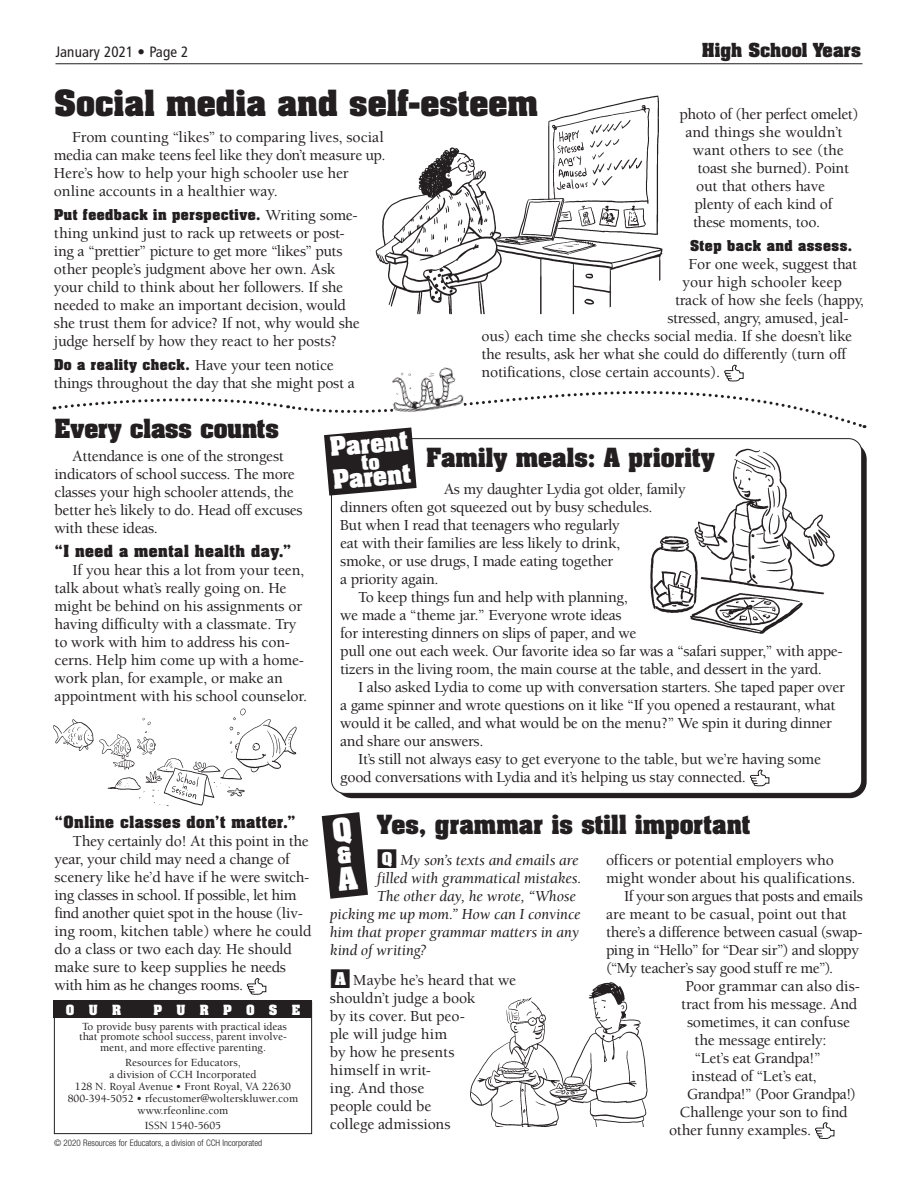
<style>
.page{position:relative;width:918px;height:1188px;background:#fff}
.page>*{position:absolute;margin:0;border:0;box-sizing:border-box;transform-origin:0 0}
.t1{font:700 30.75px "Aachen";color:#231f20}
.t2{font:700 22.5px "Aachen";color:#231f20}
.t3{font:700 22.5px "Aachen";color:#fff}
.t4{font:700 16.5px "Aachen";color:#231f20}
.t5{font:500 15.75px/18px "Berkeley Std";letter-spacing:-.02em;color:#231f20}
.t6{font:italic 15.75px "Berkeley Std";letter-spacing:-.005em;color:#231f20}
.t7{font:500 15.75px "Berkeley Std";color:#231f20}
.t8{font:condensed 15px "Frutiger LT Pro";letter-spacing:.01em;color:#231f20}
.t9{font:700 14.25px "Aachen";letter-spacing:.035em;color:#231f20}
.t10{font:700 12.75px "Aachen";letter-spacing:.04em;color:#231f20}
.t11{font:700 12px "Aachen";letter-spacing:1.195em;color:#fff}
.t12{font:500 11.25px/12px "Berkeley Std";color:#231f20;text-align:center}
.t13{font:300 condensed 9px "Helvetica Neue";color:#231f20}
.s1{font-family:"Berkeley Std";font-weight:500;font-size:15.75px}
.s2{font-family:"Aachen";font-weight:700;font-size:12.75px}
.s3{font-family:"Aachen";font-weight:700;font-style:normal;font-size:15px;color:#fff}
.s4{font-family:"Aachen";font-weight:700;font-size:15px;color:#fff}
</style>
<div class="page">
<div style="left:54px;top:1002px;width:258px;height:132px;border:1px solid #231f20"></div>
<div style="left:54px;top:1000px;width:258px;height:18px;background:#231f20"></div>
<hr style="left:56px;top:63px;width:806px;height:1px;background:#231f20">
<svg style="left:292px;top:391px;width:573px;height:38px"></svg>
<svg style="left:54px;top:398px;width:235px;height:12px"></svg>
<div style="left:336px;top:443px;width:531px;height:355px;background:#231f20;border-radius:16px"></div>
<div style="left:331px;top:439px;width:531px;height:354px;background:#fff;border-radius:13px"></div>
<svg style="left:724px;top:364px;width:20px;height:18px"></svg>
<svg style="left:247px;top:978px;width:19px;height:17px"></svg>
<svg style="left:815px;top:1122px;width:20px;height:17px"></svg>
<svg style="left:750px;top:769px;width:19px;height:18px"></svg>
<img style="left:370px;top:95px;width:293px;height:219px">
<img style="left:643px;top:438px;width:206px;height:196px">
<img style="left:470px;top:982px;width:178px;height:144px">
<img style="left:386px;top:367px;width:82px;height:59px">
<img style="left:229px;top:708px;width:68px;height:65px">
<img style="left:107px;top:758px;width:145px;height:49px">
<img style="left:99px;top:717px;width:61px;height:53px">
<img style="left:53px;top:719px;width:41px;height:32px">
<svg style="left:324px;top:428px;width:93px;height:68px"></svg>
<svg style="left:322px;top:812px;width:46px;height:87px"></svg>
<h1 class="t8" style="left:56px;top:43px;width:135px">January 2021 • Page 2</h1>
<h1 class="t4" style="left:702px;top:39px;width:161px">High School Years</h1>
<h2 class="t1" style="left:54px;top:81px;width:486px">Social media and self-esteem</h2>
<p class="t5" style="left:680px;top:105px;width:180px">photo of (her perfect omelet)</p>
<p class="t7" style="left:686px;top:124px;width:159px">and things she wouldn’t</p>
<p class="t7" style="left:693px;top:142px;width:152px">want others to see (the</p>
<p class="t5" style="left:698px;top:159px;width:153px">toast she burned). Point</p>
<p class="t5" style="left:696px;top:177px;width:131px">out that others have</p>
<p class="t5" style="left:695px;top:195px;width:139px">plenty of each kind of</p>
<p class="t5" style="left:693px;top:213px;width:129px">these moments, too.</p>
<p class="t10" style="left:690px;top:237px;width:164px">Step back and assess.</p>
<p class="t5" style="left:688px;top:255px;width:170px">For one week, suggest that</p>
<p class="t7" style="left:682px;top:274px;width:161px">your high schooler keep</p>
<p class="t5" style="left:675px;top:291px;width:190px">track of how she feels (happy,</p>
<p class="t5" style="left:668px;top:309px;width:183px">stressed, angry, amused, jeal-</p>
<p class="t5" style="left:481px;top:327px;width:372px">ous) each time she checks social media. If she doesn’t like</p>
<p class="t5" style="left:481px;top:345px;width:366px">the results, ask her what she could do differently (turn off</p>
<p class="t5" style="left:481px;top:363px;width:240px">notifications, close certain accounts).</p>
<p class="t5" style="left:54px;top:128px;width:333px;text-indent:18px">From counting “likes” to comparing lives, social media can make teens feel like they don’t measure up.<br>Here’s how to help your high schooler use her online accounts in a healthier way.</p>
<p class="t10" style="left:54px;top:205px;width:305px">Put feedback in perspective. <span class="s1">Writing some-</span></p>
<p class="t5" style="left:54px;top:224px;width:307px">thing unkind just to rack up retweets or post&shy;ing a “prettier” picture to get more “likes” puts other people’s judgment above her own. Ask your child to think about her followers. If she needed to make an important decision, would she trust them for advice? If not, why would she judge herself by how they react to her posts?</p>
<p class="t5" style="left:54px;top:356px;width:302px"><span class="s2">Do a reality check.</span> Have your teen notice things throughout the day that she might post a</p>
<h2 class="t2" style="left:55px;top:413px;width:226px">Every class counts</h2>
<p class="t5" style="left:55px;top:447px;width:250px;text-indent:18px">Attendance is one of the strongest indicators of school success. The more classes your high schooler attends, the better he’s likely to do. Head off excuses with these ideas.</p>
<p class="t9" style="left:55px;top:541px;width:238px">“I need a mental health day.”</p>
<p class="t5" style="left:55px;top:561px;width:254px;text-indent:18px">If you hear this a lot from your teen, talk about what’s really going on. He might be behind on his assignments or having difficulty with a classmate. Try to work with him to address his con&shy;cerns. Help him come up with a home&shy;work plan, for example, or make an appointment with his school counselor.</p>
<p class="t9" style="left:55px;top:812px;width:243px">“Online classes don’t matter.”</p>
<p class="t5" style="left:55px;top:833px;width:259px;text-indent:18px">They certainly do! At this point in the year, your child may need a change of scenery like he’d have if he were switch&shy;ing classes in school. If possible, let him find another quiet spot in the house (liv&shy;ing room, kitchen table) where he could do a class or two each day. He should make sure to keep supplies he needs with him as he changes rooms.</p>
<p class="t11" style="left:66px;top:1001px;width:57px">OUR</p>
<p class="t11" style="left:153px;top:1001px;width:148px">PURPOSE</p>
<p class="t12" style="left:79px;top:1021px;width:209px;line-height:10.5px">To provide busy parents with practical ideas that promote school success, parent involve&shy;ment, and more effective parenting.</p>
<p class="t12" style="left:68px;top:1057px;width:232px">Resources for Educators,<br>a division of CCH Incorporated<br>128 N. Royal Avenue • Front Royal, VA 22630<br>800-394-5052 • rfecustomer@wolterskluwer.com www.rfeonline.com</p>
<p class="t12" style="left:145px;top:1120px;width:78px">ISSN 1540-5605</p>
<p class="t13" style="left:54px;top:1137px;width:210px">© 2020 Resources for Educators, a division of CCH Incorporated</p>
<h2 class="t3" style="left:329px;top:431px;width:80px;rotate:-5deg">Parent</h2>
<h2 class="t3" style="left:331px;top:464px;width:80px;rotate:-5deg">Parent</h2>
<h2 class="t2" style="left:426px;top:441px;width:290px">Family meals: A priority</h2>
<p class="t5" style="left:444px;top:480px;width:243px">As my daughter Lydia got older, family</p>
<p class="t5" style="left:340px;top:498px;width:314px">dinners often got squeezed out by busy schedules.</p>
<p class="t5" style="left:340px;top:516px;width:281px">But when I read that teenagers who regularly</p>
<p class="t5" style="left:340px;top:534px;width:281px">eat with their families are less likely to drink,</p>
<p class="t5" style="left:340px;top:552px;width:275px">smoke, or use drugs, I made eating together</p>
<p class="t5" style="left:340px;top:570px;width:100px">a priority again.</p>
<p class="t5" style="left:358px;top:588px;width:271px">To keep things fun and help with planning,</p>
<p class="t5" style="left:340px;top:606px;width:283px">we made a “theme jar.” Everyone wrote ideas</p>
<p class="t5" style="left:340px;top:624px;width:298px">for interesting dinners on slips of paper, and we</p>
<p class="t5" style="left:340px;top:642px;width:504px">pull one out each week. Our favorite idea so far was a “safari supper,” with appe-</p>
<p class="t5" style="left:340px;top:660px;width:483px">tizers in the living room, the main course at the table, and dessert in the yard.</p>
<p class="t5" style="left:358px;top:678px;width:488px">I also asked Lydia to come up with conversation starters. She taped paper over</p>
<p class="t5" style="left:340px;top:696px;width:497px">a game spinner and wrote questions on it like “If you opened a restaurant, what</p>
<p class="t5" style="left:340px;top:714px;width:493px">would it be called, and what would be on the menu?” We spin it during dinner</p>
<p class="t5" style="left:340px;top:732px;width:145px">and share our answers.</p>
<p class="t5" style="left:358px;top:750px;width:464px">It’s still not always easy to get everyone to the table, but we’re having some</p>
<p class="t5" style="left:340px;top:768px;width:407px">good conversations with Lydia and it’s helping us stay connected.</p>
<h2 class="t2" style="left:377px;top:809px;width:375px">Yes, grammar is still important</h2>
<p class="t6" style="left:377px;top:852px;width:203px">■<span class="s3">Q</span> My son’s texts and emails are</p>
<p class="t6" style="left:377px;top:870px;width:206px">filled with grammatical mistakes.</p>
<p class="t6" style="left:377px;top:888px;width:201px">The other day, he wrote, “Whose</p>
<p class="t6" style="left:330px;top:906px;width:252px">picking me up mom.” How can I convince</p>
<p class="t6" style="left:330px;top:924px;width:251px">him that proper grammar matters in any</p>
<p class="t6" style="left:330px;top:942px;width:98px">kind of writing?</p>
<p class="t5" style="left:330px;top:971px;width:188px">■<span class="s4">A</span> Maybe he’s heard that we shouldn’t judge a book<br>by its cover. But peo-<br>ple will judge him<br>by how he presents<br>himself in writ-<br>ing. And those<br>people could be<br>college admissions</p>
<p class="t5" style="left:606px;top:851px;width:229px">officers or potential employers who</p>
<p class="t5" style="left:606px;top:869px;width:251px">might wonder about his qualifications.</p>
<p class="t5" style="left:624px;top:887px;width:240px">If your son argues that posts and emails</p>
<p class="t7" style="left:606px;top:905px;width:242px">are meant to be casual, point out that</p>
<p class="t5" style="left:606px;top:923px;width:258px">there’s a difference between casual (swap-</p>
<p class="t5" style="left:606px;top:941px;width:254px">ping in “Hello” for “Dear sir”) and sloppy</p>
<p class="t5" style="left:606px;top:959px;width:229px">(“My teacher’s say good stuff re me”).</p>
<p class="t5" style="left:686px;top:977px;width:176px">Poor grammar can also dis-</p>
<p class="t5" style="left:681px;top:995px;width:178px">tract from his message. And</p>
<p class="t5" style="left:687px;top:1013px;width:165px">sometimes, it can confuse</p>
<p class="t5" style="left:694px;top:1031px;width:134px">the message entirely:</p>
<p class="t5" style="left:694px;top:1049px;width:128px">“Let’s eat Grandpa!”</p>
<p class="t5" style="left:692px;top:1067px;width:127px">instead of “Let’s eat,</p>
<p class="t5" style="left:687px;top:1085px;width:171px">Grandpa!” (Poor Grandpa!)</p>
<p class="t5" style="left:680px;top:1103px;width:170px">Challenge your son to find</p>
<p class="t5" style="left:669px;top:1121px;width:144px">other funny examples.</p>
</div>
